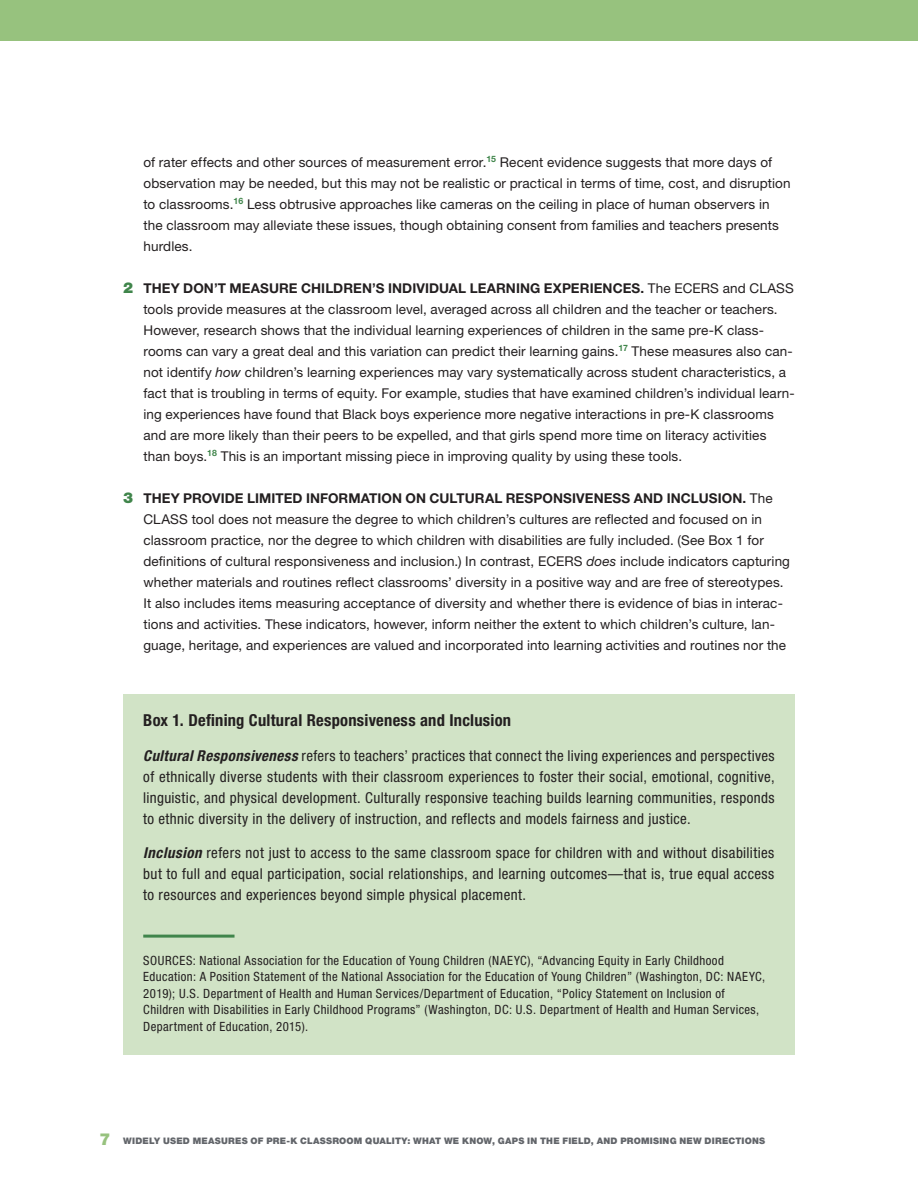
<style>
.page{position:relative;width:918px;height:1188px;background:#fff}
.page>*{position:absolute;margin:0;border:0;box-sizing:border-box;transform-origin:0 0}
.Box_-_Title{font:700 condensed 16.5px "Helvetica Neue LT Std";letter-spacing:.015em;color:#231f20}
.Box_-_text{font:condensed 15px/21px "Helvetica Neue LT Std";letter-spacing:.025em;color:#231f20;text-align:justify}
.t1{font:13.5px/21px "Helvetica Neue LT Std";letter-spacing:.01em;color:#231f20}
.Box_-_Source_Notes_c{font:condensed 12.75px/16.5px "Helvetica Neue LT Std";letter-spacing:.03em;color:#231f20}
.t2{font:900 9px "Helvetica Neue LT Std";letter-spacing:.025em;color:#62656a}
.s1{font-weight:900;font-size:15px;color:#40854b}
.s2{font-weight:700}
.s3{font-style:italic}
.s4{font-weight:700;font-style:italic}
.s5{font-size:16.5px;color:#97c27e}
</style>
<div class="page">
<div style="left:0;top:0;width:918px;height:40px;background:#97c27e"></div>
<div style="left:123px;top:694px;width:672px;height:361px;background:#d1e3c6"></div>
<hr style="left:143px;top:935px;width:92px;height:3px;background:#40854b">
<p class="t1" style="left:143px;top:151px;width:649px">of rater effects and other sources of measurement error.<sup>15</sup> Recent evidence suggests that more days of observation may be needed, but this may not be realistic or practical in terms of time, cost, and disruption to classrooms.<sup>16</sup> Less obtrusive approaches like cameras on the ceiling in place of human observers in the classroom may alleviate these issues, though obtaining consent from families and teachers presents hurdles.</p>
<p class="t1" style="left:143px;top:277px;width:653px;text-indent:-20px"><span class="s1">2</span> <span class="s2">THEY DON’T MEASURE CHILDREN’S INDIVIDUAL LEARNING EXPERIENCES.</span> The ECERS and CLASS tools provide measures at the classroom level, averaged across all children and the teacher or teachers.<br>However, research shows that the individual learning experiences of children in the same pre-K class&shy;rooms can vary a great deal and this variation can predict their learning gains.<sup>17</sup> These measures also can&shy;not identify <span class="s3">how</span> children’s learning experiences may vary systematically across student characteristics, a fact that is troubling in terms of equity. For example, studies that have examined children’s individual learn&shy;ing experiences have found that Black boys experience more negative interactions in pre-K classrooms and are more likely than their peers to be expelled, and that girls spend more time on literacy activities than boys.<sup>18</sup> This is an important missing piece in improving quality by using these tools.</p>
<p class="t1" style="left:143px;top:487px;width:648px;text-indent:-20px"><span class="s1">3</span> <span class="s2">THEY PROVIDE LIMITED INFORMATION ON CULTURAL RESPONSIVENESS AND INCLUSION.</span> The CLASS tool does not measure the degree to which children’s cultures are reflected and focused on in classroom practice, nor the degree to which children with disabilities are fully included. (See Box 1 for definitions of cultural responsiveness and inclusion.) In contrast, ECERS <span class="s3">does</span> include indicators capturing whether materials and routines reflect classrooms’ diversity in a positive way and are free of stereotypes.<br>It also includes items measuring acceptance of diversity and whether there is evidence of bias in interac&shy;tions and activities. These indicators, however, inform neither the extent to which children’s culture, lan&shy;guage, heritage, and experiences are valued and incorporated into learning activities and routines nor the</p>
<p class="Box_-_Title" style="left:143px;top:710px;width:369px">Box 1. Defining Cultural Responsiveness and Inclusion</p>
<p class="Box_-_text" style="left:143px;top:745px;width:633px"><span class="s4">Cultural Responsiveness</span> refers to teachers’ practices that connect the living experiences and perspectives of ethnically diverse students with their classroom experiences to foster their social, emotional, cognitive, linguistic, and physical development. Culturally responsive teaching builds learning communities, responds to ethnic diversity in the delivery of instruction, and reflects and models fairness and justice.</p>
<p class="Box_-_text" style="left:143px;top:842px;width:633px"><span class="s4">Inclusion</span> refers not just to access to the same classroom space for children with and without disabilities but to full and equal participation, social relationships, and learning outcomes—that is, true equal access to resources and experiences beyond simple physical placement.</p>
<p class="Box_-_Source_Notes_c" style="left:143px;top:952px;width:624px">SOURCES: National Association for the Education of Young Children (NAEYC), “Advancing Equity in Early Childhood Education: A Position Statement of the National Association for the Education of Young Children” (Washington, DC: NAEYC, 2019); U.S. Department of Health and Human Services/Department of Education, “Policy Statement on Inclusion of Children with Disabilities in Early Childhood Programs” (Washington, DC: U.S. Department of Health and Human Services, Department of Education, 2015).</p>
<p class="t2" style="left:100px;top:1135px;width:667px"><span class="s5">7</span> WIDELY USED MEASURES OF PRE-K CLASSROOM QUALITY: WHAT WE KNOW, GAPS IN THE FIELD, AND PROMISING NEW DIRECTIONS</p>
</div>
